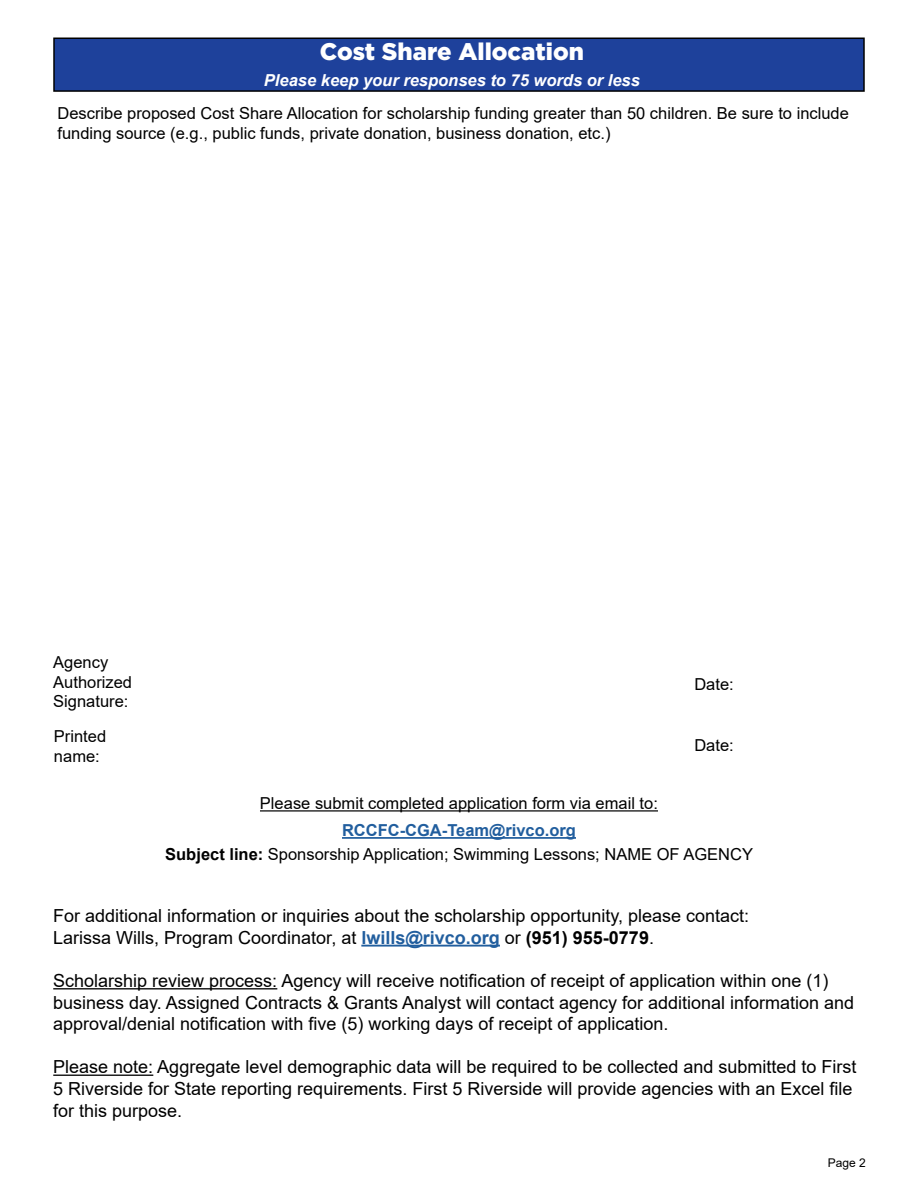
<style>
.page{position:relative;width:918px;height:1188px;background:#fff}
.page>*{position:absolute;margin:0;border:0;box-sizing:border-box;transform-origin:0 0}
.t1{font:900 24px "Gotham";color:#fff}
.t2{font:18px/21.6px "Arial";color:#000}
.t3{font:16.5px/19.8px "Arial";color:#000}
.t4{font:italic 700 16.5px "Arial";color:#fff}
.t5{font:12px "Arial";color:#000}
.s1{font-weight:700;color:#215e9e}
.s2{font-weight:700}
</style>
<div class="page">
<div style="left:54px;top:38px;width:810px;height:53px;background:#1e419b"></div>
<div style="left:53px;top:38px;width:812px;height:54px;border:2px solid #000"></div>
<hr style="left:260px;top:810px;width:398px;height:2px;background:#000">
<hr style="left:342px;top:837px;width:234px;height:2px;background:#215e9e">
<hr style="left:361px;top:945px;width:139px;height:2px;background:#215e9e">
<hr style="left:53px;top:988px;width:224px;height:1px;background:#000">
<hr style="left:53px;top:1075px;width:100px;height:1px;background:#000">
<h1 class="t1" style="left:320px;top:38px;width:266px">Cost Share Allocation</h1>
<p class="t4" style="left:264px;top:69px;width:378px">Please keep your responses to 75 words or less</p>
<p class="t3" style="left:58px;top:103px;width:793px">Describe proposed Cost Share Allocation for scholarship funding greater than 50 children. Be sure to include funding source (e.g., public funds, private donation, business donation, etc.)</p>
<p class="t3" style="left:53px;top:652px;width:80px">Agency<br>Authorized<br>Signature:</p>
<p class="t3" style="left:54px;top:727px;width:54px">Printed name:</p>
<p class="t3" style="left:694px;top:674px;width:41px">Date:</p>
<p class="t3" style="left:694px;top:735px;width:41px">Date:</p>
<p class="t3" style="left:260px;top:793px;width:399px">Please submit completed application form via email to:</p>
<p class="t3" style="left:165px;top:818px;width:589px;line-height:24px;text-align:center"><span class="s1">RCCFC-CGA-Team@rivco.org<br></span><span class="s2">Subject line:</span> Sponsorship Application; Swimming Lessons; NAME OF AGENCY</p>
<p class="t2" style="left:53px;top:905px;width:698px">For additional information or inquiries about the scholarship opportunity, please contact:<br>Larissa Wills, Program Coordinator, at <span class="s1">lwills@rivco.org</span> or <span class="s2">(951) 955-0779</span>.</p>
<p class="t2" style="left:53px;top:970px;width:803px">Scholarship review process: Agency will receive notification of receipt of application within one (1) business day. Assigned Contracts &amp; Grants Analyst will contact agency for additional information and approval/denial notification with five (5) working days of receipt of application.</p>
<p class="t2" style="left:53px;top:1056px;width:805px">Please note: Aggregate level demographic data will be required to be collected and submitted to First<br>5 Riverside for State reporting requirements. First 5 Riverside will provide agencies with an Excel file for this purpose.</p>
<p class="t5" style="left:828px;top:1154px;width:40px">Page 2</p>
</div>
